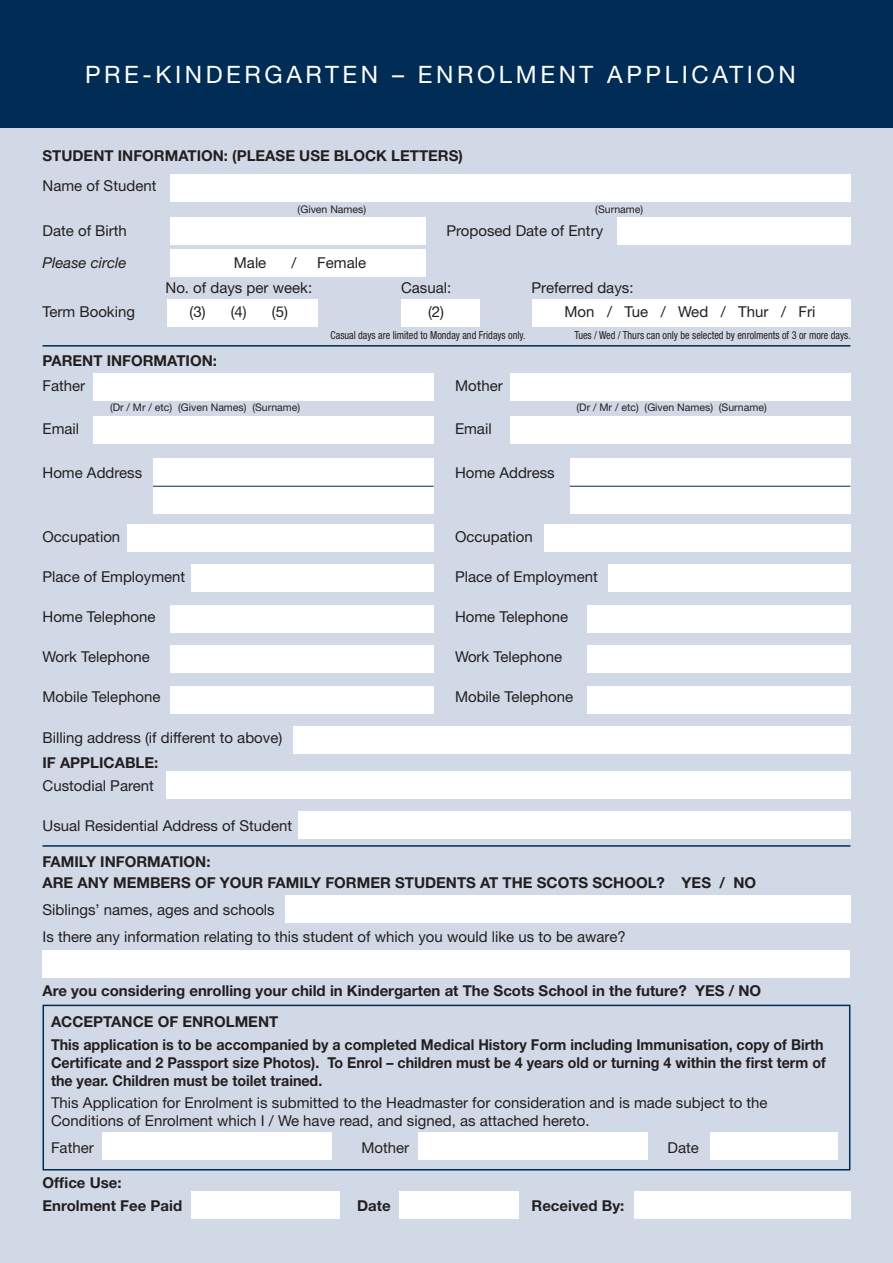
<style>
.page{position:relative;width:893px;height:1263px;background:#d1d9e6}
.page>*{position:absolute;margin:0;border:0;box-sizing:border-box;transform-origin:0 0}
.t1{font:24px "Helvetica Neue";letter-spacing:.15em;color:#fff}
.t2{font:15px/27px "Helvetica Neue";color:#231f20}
.t3{font:700 15px/21px "Helvetica Neue";color:#231f20}
.t4{font:700 15px/18px "Helvetica Neue";color:#231f20;scale:.95 1}
.t5{font:italic 15px "Helvetica Neue";color:#231f20}
.t6{font:condensed 10.95px "Helvetica Neue";color:#231f20;scale:.92 1}
.t7{font:10.5px "Helvetica Neue";color:#231f20}
</style>
<div class="page">
<div style="left:170px;top:174px;width:680px;height:28px;background:#fff"></div>
<div style="left:510px;top:373px;width:340px;height:28px;background:#fff"></div>
<div style="left:510px;top:416px;width:340px;height:27px;background:#fff"></div>
<div style="left:570px;top:458px;width:280px;height:55px;background:#fff"></div>
<div style="left:94px;top:373px;width:340px;height:28px;background:#fff"></div>
<div style="left:94px;top:416px;width:340px;height:27px;background:#fff"></div>
<div style="left:153px;top:458px;width:281px;height:55px;background:#fff"></div>
<div style="left:128px;top:524px;width:306px;height:28px;background:#fff"></div>
<div style="left:191px;top:564px;width:243px;height:28px;background:#fff"></div>
<div style="left:170px;top:605px;width:264px;height:27px;background:#fff"></div>
<div style="left:170px;top:645px;width:264px;height:28px;background:#fff"></div>
<div style="left:170px;top:686px;width:264px;height:27px;background:#fff"></div>
<div style="left:544px;top:524px;width:306px;height:28px;background:#fff"></div>
<div style="left:608px;top:564px;width:242px;height:28px;background:#fff"></div>
<div style="left:587px;top:605px;width:263px;height:27px;background:#fff"></div>
<div style="left:587px;top:645px;width:263px;height:28px;background:#fff"></div>
<div style="left:587px;top:686px;width:263px;height:27px;background:#fff"></div>
<div style="left:293px;top:726px;width:557px;height:28px;background:#fff"></div>
<div style="left:166px;top:771px;width:684px;height:27px;background:#fff"></div>
<div style="left:298px;top:811px;width:552px;height:28px;background:#fff"></div>
<div style="left:285px;top:895px;width:565px;height:28px;background:#fff"></div>
<div style="left:43px;top:950px;width:807px;height:28px;background:#fff"></div>
<div style="left:170px;top:217px;width:255px;height:27px;background:#fff"></div>
<div style="left:170px;top:249px;width:255px;height:27px;background:#fff"></div>
<div style="left:617px;top:217px;width:233px;height:27px;background:#fff"></div>
<div style="left:167px;top:299px;width:151px;height:27px;background:#fff"></div>
<div style="left:401px;top:299px;width:78px;height:27px;background:#fff"></div>
<div style="left:531px;top:299px;width:319px;height:27px;background:#fff"></div>
<hr style="left:43px;top:345px;width:807px;height:2px;background:#002c55">
<hr style="left:43px;top:845px;width:807px;height:2px;background:#002c55">
<hr style="left:153px;top:486px;width:281px;height:1px;background:#002c55">
<hr style="left:570px;top:486px;width:280px;height:1px;background:#002c55">
<div style="left:43px;top:1005px;width:807px;height:165px;border:2px solid #002c55"></div>
<div style="left:102px;top:1132px;width:230px;height:28px;background:#fff"></div>
<div style="left:191px;top:1191px;width:149px;height:27px;background:#fff"></div>
<div style="left:400px;top:1191px;width:119px;height:27px;background:#fff"></div>
<div style="left:634px;top:1191px;width:216px;height:27px;background:#fff"></div>
<div style="left:418px;top:1132px;width:229px;height:28px;background:#fff"></div>
<div style="left:710px;top:1132px;width:128px;height:28px;background:#fff"></div>
<div style="left:0;top:0;width:893px;height:128px;background:#002c55"></div>
<h1 class="t1" style="left:85px;top:66px;width:712px">PRE-KINDERGARTEN – ENROLMENT APPLICATION</h1>
<p class="t3" style="left:43px;top:146px;width:422px">STUDENT INFORMATION: (PLEASE USE BLOCK LETTERS)</p>
<p class="t2" style="left:43px;top:173px;width:115px">Name of Student</p>
<p class="t7" style="left:298px;top:206px;width:70px">(Given Names)</p>
<p class="t7" style="left:595px;top:206px;width:49px">(Surname)</p>
<p class="t2" style="left:43px;top:218px;width:86px">Date of Birth</p>
<p class="t2" style="left:446px;top:218px;width:158px">Proposed Date of Entry</p>
<p class="t5" style="left:43px;top:257px;width:86px">Please circle</p>
<p class="t2" style="left:234px;top:251px;width:34px">Male</p>
<p class="t2" style="left:291px;top:251px;width:6px">/</p>
<p class="t2" style="left:317px;top:251px;width:50px">Female</p>
<p class="t2" style="left:166px;top:275px;width:148px">No. of days per week:</p>
<p class="t2" style="left:401px;top:275px;width:52px">Casual:</p>
<p class="t2" style="left:532px;top:275px;width:103px">Preferred days:</p>
<p class="t2" style="left:43px;top:299px;width:94px">Term Booking</p>
<p class="t2" style="left:190px;top:299px;width:59px">(3) (4)</p>
<p class="t2" style="left:272px;top:299px;width:18px">(5)</p>
<p class="t2" style="left:428px;top:299px;width:18px">(2)</p>
<p class="t2" style="left:565px;top:299px;width:252px">Mon / Tue / Wed / Thur / Fri</p>
<p class="t6" style="left:331px;top:331px;width:213px">Casual days are limited to Monday and Fridays only.</p>
<p class="t6" style="left:574px;top:331px;width:302px">Tues / Wed / Thurs can only be selected by enrolments of 3 or more days.</p>
<p class="t3" style="left:43px;top:351px;width:176px">PARENT INFORMATION:</p>
<p class="t2" style="left:43px;top:374px;width:44px">Father</p>
<p class="t7" style="left:110px;top:404px;width:192px">(Dr / Mr / etc) (Given Names) (Surname)</p>
<p class="t2" style="left:455px;top:374px;width:49px">Mother</p>
<p class="t7" style="left:577px;top:404px;width:192px">(Dr / Mr / etc) (Given Names) (Surname)</p>
<p class="t2" style="left:43px;top:416px;width:38px">Email</p>
<p class="t2" style="left:455px;top:416px;width:38px">Email</p>
<p class="t2" style="left:43px;top:461px;width:101px">Home Address</p>
<p class="t2" style="left:455px;top:461px;width:101px">Home Address</p>
<p class="t2" style="left:43px;top:525px;width:79px">Occupation</p>
<p class="t2" style="left:455px;top:525px;width:79px">Occupation</p>
<p class="t2" style="left:43px;top:564px;width:144px">Place of Employment</p>
<p class="t2" style="left:455px;top:564px;width:144px">Place of Employment</p>
<p class="t2" style="left:43px;top:605px;width:115px">Home Telephone</p>
<p class="t2" style="left:455px;top:605px;width:115px">Home Telephone</p>
<p class="t2" style="left:43px;top:645px;width:109px">Work Telephone</p>
<p class="t2" style="left:455px;top:645px;width:109px">Work Telephone</p>
<p class="t2" style="left:43px;top:685px;width:120px">Mobile Telephone</p>
<p class="t2" style="left:455px;top:685px;width:120px">Mobile Telephone</p>
<p class="t2" style="left:43px;top:725px;width:241px">Billing address (if different to above)</p>
<p class="t3" style="left:43px;top:754px;width:117px">IF APPLICABLE:</p>
<p class="t2" style="left:43px;top:773px;width:113px">Custodial Parent</p>
<p class="t2" style="left:43px;top:814px;width:251px">Usual Residential Address of Student</p>
<p class="t3" style="left:43px;top:852px;width:715px">FAMILY INFORMATION:<br>ARE ANY MEMBERS OF YOUR FAMILY FORMER STUDENTS AT THE SCOTS SCHOOL? YES / NO</p>
<p class="t2" style="left:43px;top:898px;width:585px">Siblings’ names, ages and schools<br>Is there any information relating to this student of which you would like us to be aware?</p>
<p class="t3" style="left:51px;top:976px;width:712px;line-height:31.2px;text-indent:-9px">Are you considering enrolling your child in Kindergarten at The Scots School in the future? YES / NO<br>ACCEPTANCE OF ENROLMENT</p>
<p class="t4" style="left:51px;top:1036px;width:817px">This application is to be accompanied by a completed Medical History Form including Immunisation, copy of Birth<br>Certificate and 2 Passport size Photos). To Enrol – children must be 4 years old or turning 4 within the first term of the year. Children must be toilet trained.</p>
<p class="t2" style="left:51px;top:1095px;width:718px;line-height:18px">This Application for Enrolment is submitted to the Headmaster for consideration and is made subject to the<br>Conditions of Enrolment which I / We have read, and signed, as attached hereto.</p>
<p class="t2" style="left:51px;top:1135px;width:44px">Father</p>
<p class="t2" style="left:361px;top:1135px;width:49px">Mother</p>
<p class="t2" style="left:668px;top:1135px;width:33px">Date</p>
<p class="t3" style="left:43px;top:1173px;width:141px;line-height:22.5px">Office Use:<br>Enrolment Fee Paid</p>
<p class="t3" style="left:357px;top:1196px;width:35px">Date</p>
<p class="t3" style="left:532px;top:1196px;width:94px">Received By:</p>
</div>
